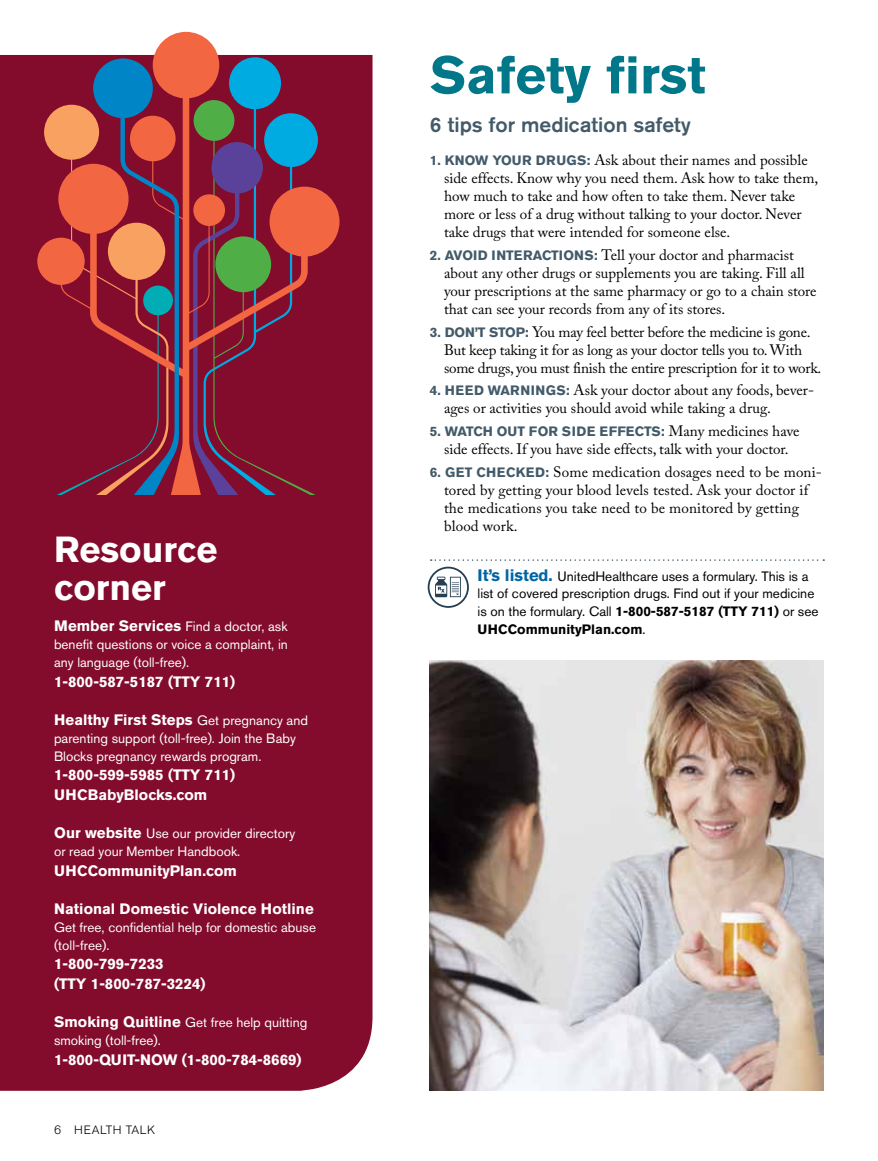
<style>
.page{position:relative;width:878px;height:1161px;background:#fff}
.page>*{position:absolute;margin:0;border:0;box-sizing:border-box;transform-origin:0 0}
.t1{font:700 52.5px "Akzidenz Grotesk BE";color:#00788a}
.t2{font:700 36px/37.5px "Akzidenz Grotesk BE";color:#fff}
.t3{font:500 21px "Akzidenz Grotesk BE";color:#425a69}
.t4{font:15px/18px "Adobe Caslon Pro";color:#000}
.t5{font:700 15px/19.5px "Akzidenz Grotesk BE";color:#fff}
.t6{font:13.5px/18px "Akzidenz Grotesk BE";color:#fff}
.t7{font:13.5px/18px "Akzidenz Grotesk BE";color:#000}
.t8{font:700 13.5px "Akzidenz Grotesk BE";color:#425a69}
.t9{font:300 12px "Akzidenz Grotesk BE";letter-spacing:.05em;color:#000}
.s1{font-weight:700;font-size:15px}
.s2{font-weight:400;font-size:13.5px}
.s3{font-family:"Akzidenz Grotesk BE";font-weight:700;font-size:13.5px;color:#425a69}
.s4{font-family:"Adobe Caslon Pro";font-weight:400;font-size:15px;color:#000}
.s5{font-weight:700;font-size:16.5px;color:#0065a4}
.s6{font-weight:700}
</style>
<div class="page">
<div style="left:0;top:55px;width:372px;height:1036px;background:#830b2c"></div>
<svg style="left:37px;top:32px;width:302px;height:462px;fill:#830b2c"></svg>
<div style="left:193px;top:194px;width:32px;height:32px;background:#f26641;border-radius:50%"></div>
<svg style="left:54px;top:58px;width:125px;height:436px"></svg>
<svg style="left:430px;top:559px;width:394px;height:2px"></svg>
<svg style="left:427px;top:567px;width:42px;height:41px"></svg>
<img style="left:430px;top:660px;width:394px;height:431px">
<h2 class="t2" style="left:54px;top:531px;width:165px">Resource corner</h2>
<p class="t6" style="left:54px;top:617px;width:235px;text-align:justify"><span class="s1">Member Services</span> Find a doctor, ask benefit questions or voice a complaint, in any language (toll-free).</p>
<p class="t5" style="left:54px;top:672px;width:183px">1-800-587-5187 (TTY 711)</p>
<p class="t5" style="left:54px;top:710px;width:255px">Healthy First Steps <span class="s2">Get pregnancy and</span></p>
<p class="t6" style="left:54px;top:729px;width:243px">parenting support (toll-free). Join the Baby<br>Blocks pregnancy rewards program.</p>
<p class="t5" style="left:54px;top:765px;width:183px">1-800-599-5985 (TTY 711)<br>UH CBabyBlocks.com</p>
<p class="t6" style="left:54px;top:824px;width:243px"><span class="s1">Our website</span> Use our provider directory or read your Member Handbook.</p>
<p class="t5" style="left:54px;top:861px;width:184px">UHCCommunityPlan.com</p>
<p class="t5" style="left:54px;top:899px;width:261px">National Domestic Violence Hotline</p>
<p class="t6" style="left:54px;top:918px;width:263px">Get free, confidential help for domestic abuse (toll-free).</p>
<p class="t5" style="left:54px;top:954px;width:153px">1-800-799-7233<br>(TTY 1-800-787-3224)</p>
<p class="t6" style="left:54px;top:1013px;width:255px"><span class="s1">Smoking Quitline</span> Get free help quitting smoking (toll-free).</p>
<p class="t5" style="left:54px;top:1050px;width:249px">1-800-QUIT-NOW (1-800-784-8669)</p>
<p class="t9" style="left:54px;top:1123px;width:103px">6 HEALTH TALK</p>
<h1 class="t1" style="left:430px;top:45px;width:277px">Safety first</h1>
<h3 class="t3" style="left:430px;top:112px;width:262px">6 tips for medication safety</h3>
<p class="t4" style="left:444px;top:151px;width:376px;text-indent:-14px"><span class="s3">1. KNOW YOUR DRUGS :</span> Ask about their names and possible side effects. Know why you need them. Ask how to take them, how much to take and how often to take them. Never take more or less of a drug without talking to your doctor. Never take drugs that were intended for someone else.</p>
<p class="t4" style="left:444px;top:246px;width:374px;text-indent:-14px"><span class="s3">2. AVOID INTERACTIONS:</span> Tell your doctor and pharmacist about any other drugs or supplements you are taking. Fill all your prescriptions at the same pharmacy or go to a chain store that can see your records from any of its stores.</p>
<p class="t4" style="left:444px;top:322px;width:379px;text-indent:-14px"><span class="s3">3. DON’T STOP:</span> You may feel better before the medicine is gone.<br>But keep taking it for as long as your doctor tells you to. With some drugs, you must finish the entire prescription for it to work.</p>
<p class="t4" style="left:444px;top:381px;width:371px;text-indent:-14px"><span class="s3">4. H EED WARNINGS :</span> Ask your doctor about any foods, bever&shy;ages or activities you should avoid while taking a drug.</p>
<p class="t8" style="left:430px;top:424px;width:371px">5. WATCH OUT FOR SIDE EFFECTS : <span class="s4">Many medicines have</span></p>
<p class="t4" style="left:444px;top:440px;width:346px">side effects. If you have side effects, talk with your doctor.</p>
<p class="t4" style="left:444px;top:463px;width:379px;text-indent:-14px"><span class="s3">6. GET CH ECKED:</span> Some medication dosages need to be moni&shy;tored by getting your blood levels tested. Ask your doctor if the medications you take need to be monitored by getting blood work.</p>
<p class="t7" style="left:477px;top:567px;width:342px"><span class="s5">It’s listed.</span> UnitedHealthcare uses a formulary. This is a list of covered prescription drugs. Find out if your medicine is on the formulary. Call <span class="s6">1-800-587-5187 (TTY 711)</span> or see <span class="s6">UHCCommunityPlan.com</span>.</p>
</div>
